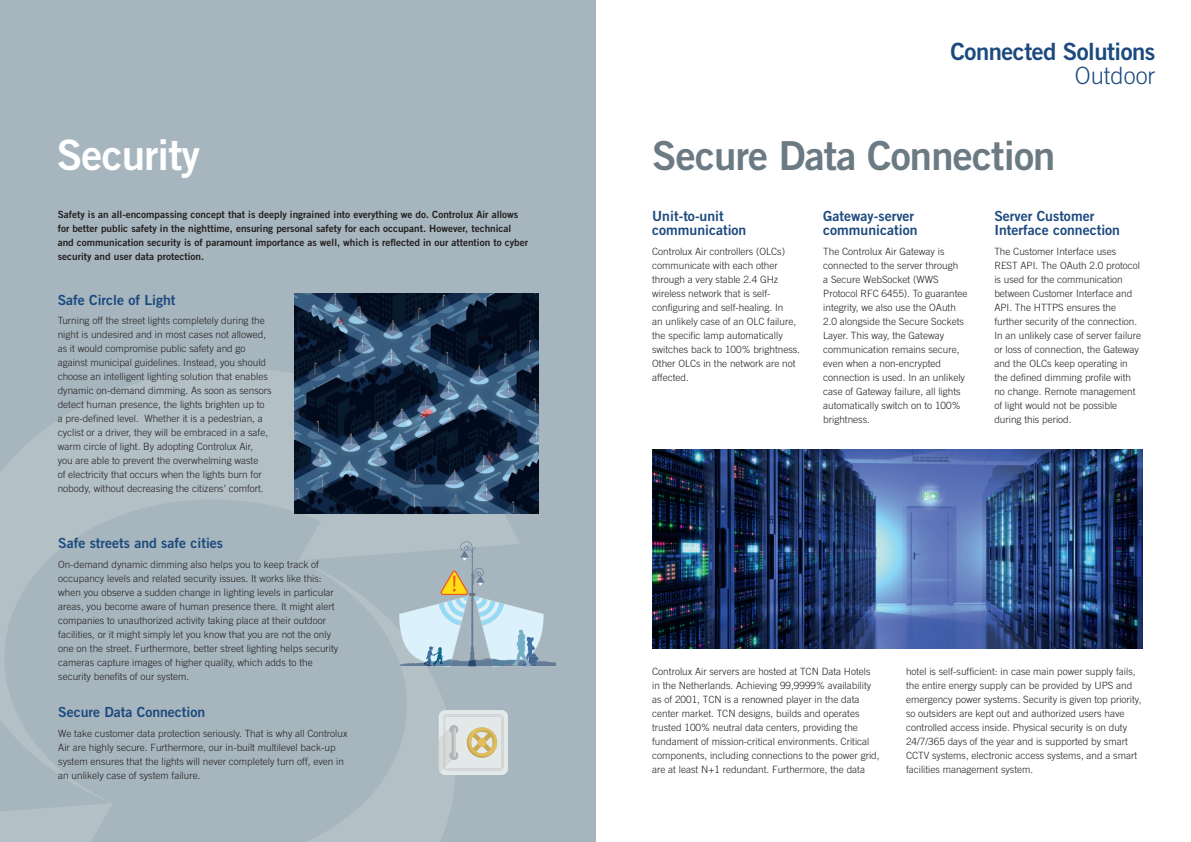
<style>
.page{position:relative;width:1191px;height:842px;background:#fff}
.page>*{position:absolute;margin:0;border:0;box-sizing:border-box;transform-origin:0 0}
.t1{font:42px "Trade Gothic Bold Two";letter-spacing:-.02em;color:#fff}
.BODY_TEXT_white{font:40px "Trade Gothic Bold Two";letter-spacing:-.02em;color:#6b7a83}
.t2{font:23.8px "Trade Gothic Bold Two";letter-spacing:-.02em;color:#1c4a7e}
.t3{font:300 23.8px "Trade Gothic";color:#1c4a7e}
.BODY_TEXT_Gray{font:14px/14px "Trade Gothic Bold Two";color:#1c4a7e}
.BODY_TEXT_white-2{font:14px "Trade Gothic Bold Two";color:#1c4a7e}
.BODY_TEXT_Gray-2{font:300 10px/14px "Trade Gothic";color:#231f20}
.BODY_TEXT_white-3{font:10px/14px "Trade Gothic Bold Two";color:#231f20}
</style>
<div class="page">
<div style="left:0;top:0;width:595px;height:842px;background:#a7b6be"></div>
<svg style="left:0;top:351px;width:520px;height:491px"></svg>
<img style="left:295px;top:293px;width:244px;height:220px">
<svg style="left:399px;top:541px;width:144px;height:126px"></svg>
<img style="left:426px;top:647px;width:111px;height:15px">
<img style="left:469px;top:660px;width:18px;height:1px">
<img style="left:447px;top:658px;width:73px;height:2px">
<svg style="left:439px;top:710px;width:69px;height:65px;background:#dbdbd1"></svg>
<img style="left:652px;top:450px;width:490px;height:198px">
<p class="t1" style="left:57px;top:129px;width:145px">Security</p>
<p class="BODY_TEXT_white-3" style="left:58px;top:207px;width:472px">Safety is an all-encompassing concept that is deeply ingrained into everything we do. Controlux Air allows for better public safety in the nighttime, ensuring personal safety for each occupant. However, technical and communication security is of paramount importance as well, which is reflected in our attention to cyber security and user data protection.</p>
<p class="BODY_TEXT_white-2" style="left:58px;top:291px;width:119px">Safe Circle of Light</p>
<p class="BODY_TEXT_Gray-2" style="left:58px;top:314px;width:215px">Turning off the street lights completely during the night is undesired and in most cases not allowed, as it would compromise public safety and go against municipal guidelines. Instead, you should choose an intelligent lighting solution that enables dynamic on-demand dimming. As soon as sensors detect human presence, the lights brighten up to a pre-defined level. Whether it is a pedestrian, a cyclist or a driver, they will be embraced in a safe, warm circle of light. By adopting Controlux Air,<br>you are able to prevent the overwhelming waste<br>of electricity that occurs when the lights burn for nobody, without decreasing the citizens’ comfort.</p>
<p class="BODY_TEXT_white-2" style="left:58px;top:534px;width:166px">Safe streets and safe cities</p>
<p class="BODY_TEXT_Gray-2" style="left:58px;top:557px;width:282px">On-demand dynamic dimming also helps you to keep track of occupancy levels and related security issues. It works like this: when you observe a sudden change in lighting levels in particular areas, you become aware of human presence there. It might alert companies to unauthorized activity taking place at their outdoor facilities, or it might simply let you know that you are not the only one on the street. Furthermore, better street lighting helps security cameras capture images of higher quality, which adds to the security benefits of our system.</p>
<p class="BODY_TEXT_white-2" style="left:58px;top:703px;width:148px">Secure Data Connection</p>
<p class="BODY_TEXT_Gray-2" style="left:58px;top:726px;width:291px">We take customer data protection seriously. That is why all Controlux Air are highly secure. Furthermore, our in-built multilevel back-up system ensures that the lights will never completely turn off, even in an unlikely case of system failure.</p>
<p class="t2" style="left:950px;top:37px;width:206px">Connected Solutions</p>
<p class="t3" style="left:1074px;top:61px;width:82px">Outdoor</p>
<p class="BODY_TEXT_white" style="left:652px;top:131px;width:405px">Secure Data Connection</p>
<p class="BODY_TEXT_Gray" style="left:652px;top:209px;width:96px">Unit-to-unit communication</p>
<p class="BODY_TEXT_Gray-2" style="left:652px;top:244px;width:149px">Controlux Air controllers (OLCs) communicate with each other through a very stable 2.4 GHz wireless network that is self&shy;configuring and self-healing. In<br>an unlikely case of an OLC failure, the specific lamp automatically switches back to 100% brightness.<br>Other OLCs in the network are not affected.</p>
<p class="BODY_TEXT_Gray" style="left:823px;top:209px;width:96px">Gateway-server communication</p>
<p class="BODY_TEXT_Gray-2" style="left:823px;top:244px;width:146px">The Controlux Air Gateway is connected to the server through<br>a Secure WebSocket (WWS<br>Protocol RFC 6455). To guarantee integrity, we also use the OAuth<br>2.0 alongside the Secure Sockets<br>Layer. This way, the Gateway communication remains secure, even when a non-encrypted connection is used. In an unlikely case of Gateway failure, all lights automatically switch on to 100% brightness.</p>
<p class="BODY_TEXT_Gray" style="left:994px;top:209px;width:127px">Server Customer<br>Interface connection</p>
<p class="BODY_TEXT_Gray-2" style="left:994px;top:244px;width:148px">The Customer Interface uses<br>REST API. The OAuth 2.0 protocol is used for the communication between Customer Interface and<br>API. The HTTPS ensures the further security of the connection.<br>In an unlikely case of server failure or loss of connection, the Gateway and the OLCs keep operating in the defined dimming profile with no change. Remote management of light would not be possible during this period.</p>
<p class="BODY_TEXT_Gray-2" style="left:652px;top:664px;width:229px">Controlux Air servers are hosted at TCN Data Hotels in the Netherlands. Achieving 99,9999% availability as of 2001, TCN is a renowned player in the data center market. TCN designs, builds and operates trusted 100% neutral data centers, providing the fundament of mission-critical environments. Critical components, including connections to the power grid, are at least N+1 redundant. Furthermore, the data</p>
<p class="BODY_TEXT_Gray-2" style="left:906px;top:664px;width:237px">hotel is self-sufficient: in case main power supply fails, the entire energy supply can be provided by UPS and emergency power systems. Security is given top priority, so outsiders are kept out and authorized users have controlled access inside. Physical security is on duty 24/7/365 days of the year and is supported by smart CCTV systems, electronic access systems, and a smart facilities management system.</p>
</div>
